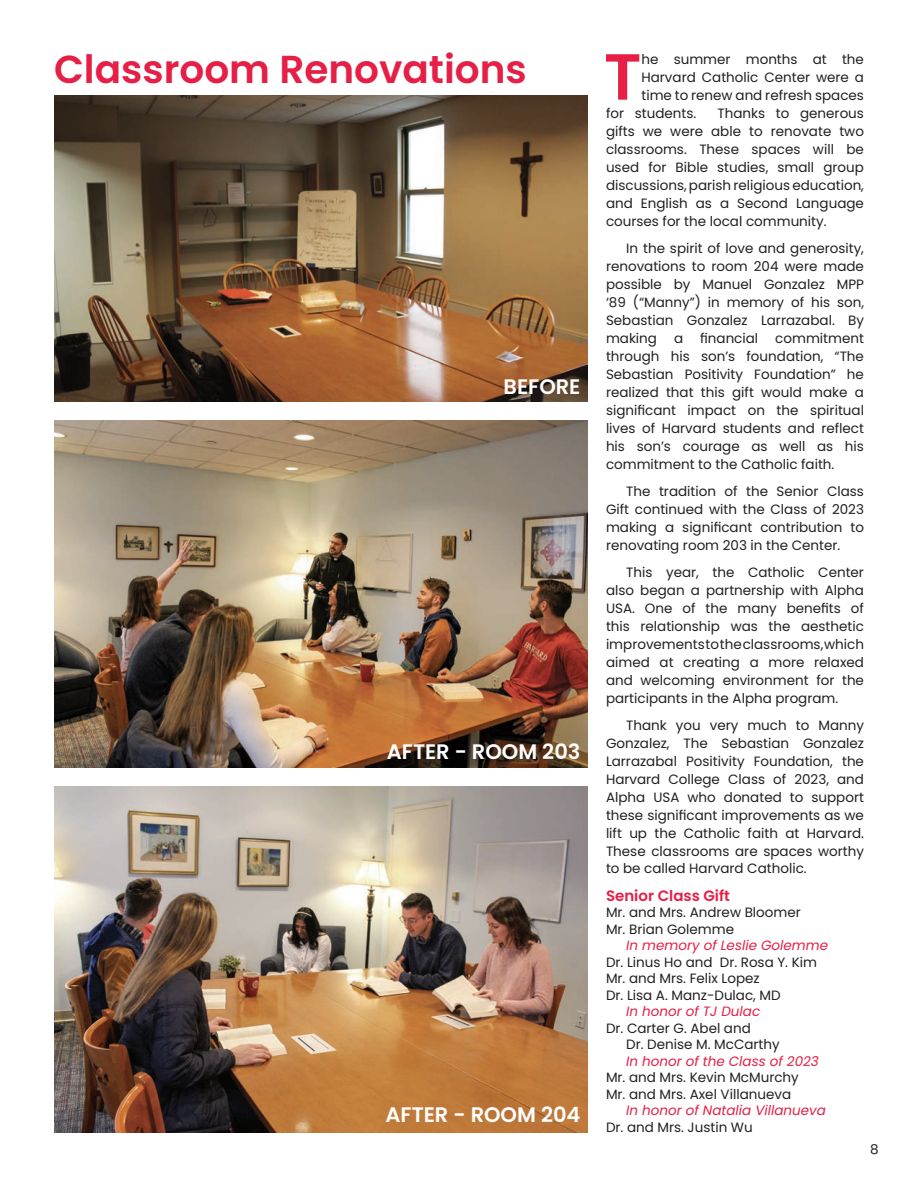
<style>
.page{position:relative;width:918px;height:1188px;background:#fff}
.page>*{position:absolute;margin:0;border:0;box-sizing:border-box;transform-origin:0 0}
.Drop_Cap{font:600 65.1px "Poppins";color:#e51f45}
.Title__Red{font:600 39px "Poppins";color:#e51f45}
.Head{font:600 21px "Poppins";color:#fff}
.Subhead{font:600 15px "Poppins";color:#e51f45}
.Body{font:13.5px/18px "Poppins";color:#231f20;text-align:justify}
.Drop_Cap-2{font:13.5px/18px "Poppins";color:#231f20;text-align:justify}
.Donor{font:13.5px/16.5px "Poppins";color:#231f20}
.Honor_Memory{font:italic 13.5px "Poppins";color:#e51f45}
</style>
<div class="page">
<img style="left:54px;top:95px;width:534px;height:307px">
<img style="left:54px;top:420px;width:534px;height:348px">
<img style="left:54px;top:786px;width:534px;height:347px">
<p class="Title__Red" style="left:54px;top:47px;width:474px">Classroom Renovations</p>
<p class="Drop_Cap" style="left:604px;top:39px;width:39px">T</p>
<p class="Drop_Cap-2" style="left:641px;top:50px;width:224px">he summer months at the</p>
<p class="Drop_Cap-2" style="left:641px;top:68px;width:224px">Harvard Catholic Center were a</p>
<p class="Drop_Cap-2" style="left:641px;top:86px;width:224px">time to renew and refresh spaces</p>
<p class="Drop_Cap-2" style="left:606px;top:104px;width:92px">for students.</p>
<p class="Drop_Cap-2" style="left:606px;top:104px;width:260px;text-indent:112px">Thanks to generous gifts we were able to renovate two classrooms. These spaces will be used for Bible studies, small group discussions, parish religious education, and English as a Second Language courses for the local community.</p>
<p class="Body" style="left:606px;top:239px;width:260px;text-indent:20px">In the spirit of love and generosity, renovations to room 204 were made possible by Manuel Gonzalez MPP ‘89 (“Manny”) in memory of his son, Sebastian Gonzalez Larrazabal. By making</p>
<p class="Body" style="left:674px;top:329px;width:11px">a</p>
<p class="Body" style="left:700px;top:329px;width:60px">financial</p>
<p class="Body" style="left:606px;top:329px;width:260px;text-indent:169px">commitment through his son’s foundation, “The Sebastian Positivity Foundation” he realized that this gift would make a significant impact on the spiritual lives of Harvard students and reflect his son’s courage as well as his commitment to the Catholic faith.</p>
<p class="Body" style="left:606px;top:482px;width:260px;text-indent:20px">The tradition of the Senior Class Gift continued with the Class of 2023 making a significant contribution to renovating room 203 in the Center.</p>
<p class="Body" style="left:606px;top:563px;width:260px;text-indent:20px">This year, the Catholic Center also began a partnership with Alpha USA. One of the many benefits of this relationship was the aesthetic improvements to the classrooms, which aimed at creating a more relaxed and welcoming environment for the participants in the Alpha program.</p>
<p class="Body" style="left:606px;top:716px;width:260px;text-indent:20px">Thank you very much to Manny Gonzalez, The Sebastian Gonzalez Larrazabal Positivity Foundation, the Harvard College Class of 2023, and Alpha USA who donated to support these significant improvements as we lift up the Catholic faith at Harvard.<br>These classrooms are spaces worthy to be called Harvard Catholic.</p>
<p class="Subhead" style="left:606px;top:887px;width:126px">Senior Class Gift</p>
<p class="Donor" style="left:606px;top:904px;width:196px">Mr. and Mrs. Andrew Bloomer</p>
<p class="Donor" style="left:606px;top:921px;width:130px">Mr. Brian Golemme</p>
<p class="Honor_Memory" style="left:626px;top:938px;width:203px">In memory of Leslie Golemme</p>
<p class="Donor" style="left:606px;top:954px;width:213px">Dr. Linus Ho and Dr. Rosa Y. Kim</p>
<p class="Donor" style="left:606px;top:970px;width:155px">Mr. and Mrs. Felix Lopez</p>
<p class="Donor" style="left:606px;top:987px;width:176px">Dr. Lisa A. Manz-Dulac, MD</p>
<p class="Honor_Memory" style="left:626px;top:1004px;width:136px">In honor of TJ Dulac</p>
<p class="Donor" style="left:626px;top:1020px;width:155px;text-indent:-20px">Dr. Carter G. Abel and<br>Dr. Denise M. McCarthy</p>
<p class="Honor_Memory" style="left:626px;top:1053px;width:194px">In honor of the Class of 2023</p>
<p class="Donor" style="left:606px;top:1069px;width:194px">Mr. and Mrs. Kevin McMurchy</p>
<p class="Donor" style="left:606px;top:1086px;width:187px">Mr. and Mrs. Axel Villanueva</p>
<p class="Honor_Memory" style="left:626px;top:1103px;width:201px">In honor of Natalia Villanueva</p>
<p class="Donor" style="left:606px;top:1119px;width:148px">Dr. and Mrs. Justin Wu</p>
<p class="Head" style="left:504px;top:374px;width:78px">BEFORE</p>
<p class="Head" style="left:387px;top:739px;width:195px">AFTER - ROOM 203</p>
<p class="Head" style="left:386px;top:1103px;width:196px">AFTER - ROOM 204</p>
<p class="Body" style="left:870px;top:1141px;width:10px">8</p>
</div>
